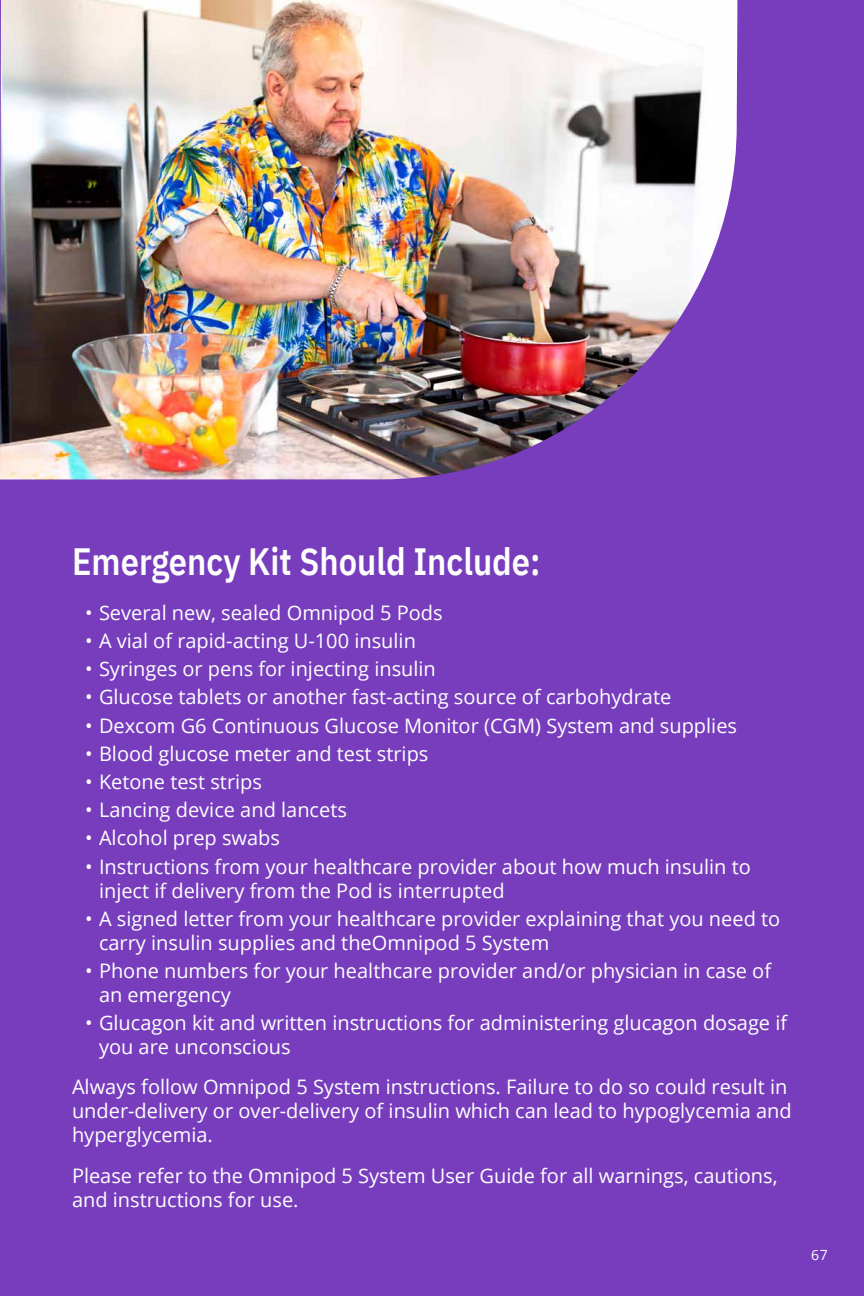
<style>
.page{position:relative;width:864px;height:1296px;background:#773dbd}
.page>*{position:absolute;margin:0;border:0;box-sizing:border-box;transform-origin:0 0}
.t1{font:600 38px "IBM Plex Sans";color:#fff;scale:.86 1}
.t2{font:20px/24px "Open Sans";color:#fff}
.t3{font:14px "Open Sans";color:#fff}
</style>
<div class="page">
<img style="left:0;top:0;width:737px;height:480px">
<h1 class="t1" style="left:72px;top:532px;width:546px">Emergency Kit Should Include:</h1>
<p class="t2" style="left:85px;top:600px;width:359px">• Several new, sealed Omnipod 5 Pods</p>
<p class="t2" style="left:85px;top:628px;width:332px">• A vial of rapid-acting U-100 insulin</p>
<p class="t2" style="left:85px;top:656px;width:352px">• Syringes or pens for injecting insulin</p>
<p class="t2" style="left:85px;top:685px;width:588px">• Glucose tablets or another fast-acting source of carbohydrate</p>
<p class="t2" style="left:85px;top:713px;width:654px">• Dexcom G6 Continuous Glucose Monitor (CGM) System and supplies</p>
<p class="t2" style="left:85px;top:741px;width:345px">• Blood glucose meter and test strips</p>
<p class="t2" style="left:85px;top:769px;width:179px">• Ketone test strips</p>
<p class="t2" style="left:85px;top:797px;width:263px">• Lancing device and lancets</p>
<p class="t2" style="left:85px;top:826px;width:197px">• Alcohol prep swabs</p>
<p class="t2" style="left:99px;top:854px;width:653px;text-indent:-14px">• Instructions from your healthcare provider about how much insulin to inject if delivery from the Pod is interrupted</p>
<p class="t2" style="left:99px;top:906px;width:683px;text-indent:-14px">• A signed letter from your healthcare provider explaining that you need to carry insulin supplies and theOmnipod 5 System</p>
<p class="t2" style="left:99px;top:958px;width:674px;text-indent:-14px">• Phone numbers for your healthcare provider and/or physician in case of an emergency</p>
<p class="t2" style="left:99px;top:1010px;width:690px;text-indent:-14px">• Glucagon kit and written instructions for administering glucagon dosage if you are unconscious</p>
<p class="t2" style="left:72px;top:1074px;width:721px">Always follow Omnipod 5 System instructions. Failure to do so could result in under-delivery or over-delivery of insulin which can lead to hypoglycemia and hyperglycemia.</p>
<p class="t2" style="left:72px;top:1163px;width:707px">Please refer to the Omnipod 5 System User Guide for all warnings, cautions, and instructions for use.</p>
<p class="t3" style="left:811px;top:1245px;width:18px">67</p>
</div>
